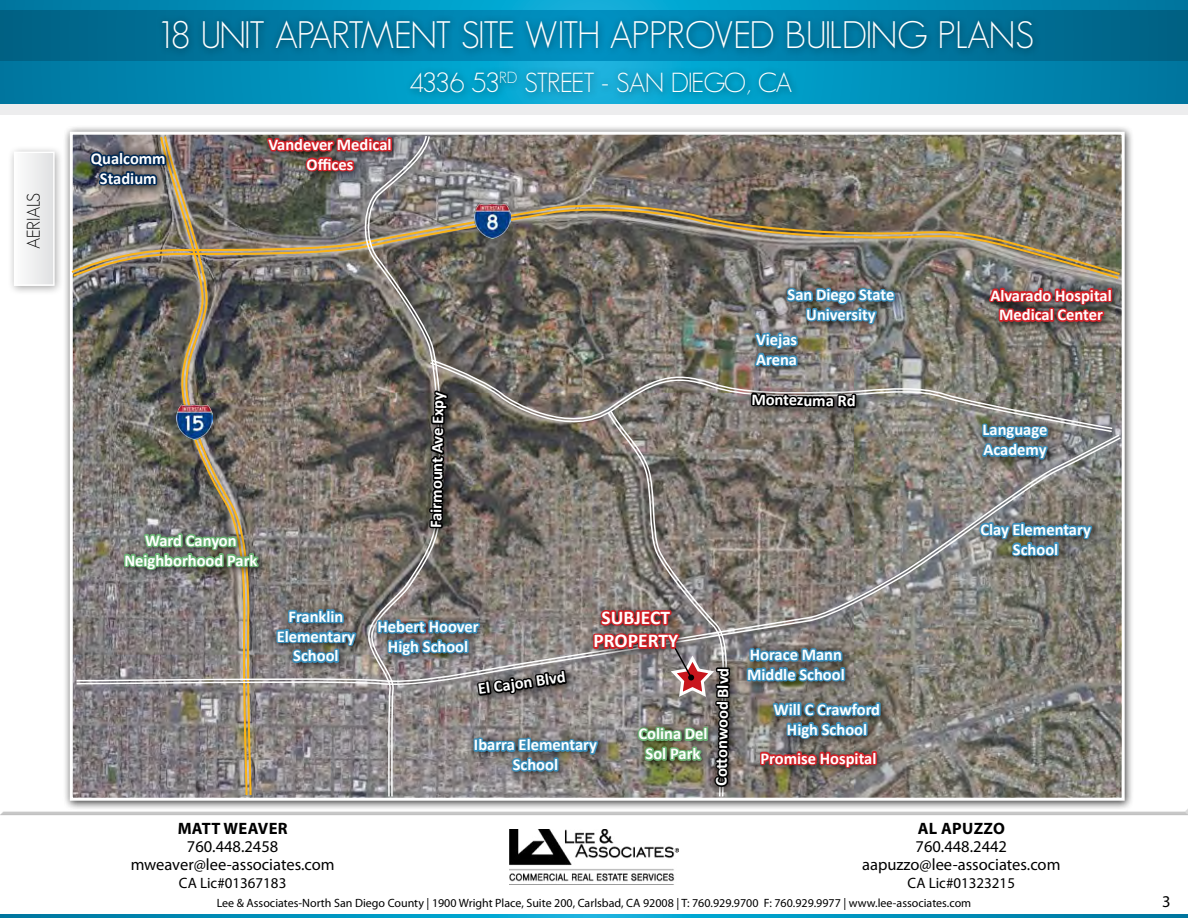
<style>
.page{position:relative;width:1188px;height:918px;background:#fff}
.page>*{position:absolute;margin:0;border:0;box-sizing:border-box;transform-origin:0 0}
.t1{font:300 37.5px "Geosans";letter-spacing:-.05em;color:#fff}
.t2{font:300 27px "Geosans";letter-spacing:-.05em;color:#fff}
.t3{font:700 19.5px/23.4px "Calibri";color:#fff;text-align:center}
.t4{font:300 18px "Geosans";letter-spacing:-.025em;color:#000}
.t5{font:700 16.5px/19.8px "Calibri";color:#fff;text-align:center}
.t6{font:16.5px/18px "Myriad Pro";color:#000;text-align:center}
.t7{font:700 16.5px "Myriad Pro";letter-spacing:.02em;color:#000}
.t8{font:15px "Myriad Pro";color:#000}
.t9{font:12px "Myriad Pro";color:#000}
</style>
<div class="page">
<div style="left:0;top:801px;width:1188px;height:17px;background:#000;opacity:.3"></div>
<svg style="left:0;top:915px;width:1188px;height:3px;background:#0393bd"></svg>
<svg style="left:0;top:0;width:1188px;height:104px;background:#0088b2"></svg>
<svg style="left:0;top:10px;width:1188px;height:51px;background:#006b90"></svg>
<div style="left:0;top:104px;width:1188px;height:11px;background:#ededee"></div>
<img style="left:509px;top:830px;width:170px;height:55px">
<div style="left:156px;top:14px;width:885px;height:44px;background:#000;opacity:.55"></div>
<div style="left:7px;top:145px;width:57px;height:151px;background:#000;opacity:.35"></div>
<div style="left:15px;top:152px;width:39px;height:133px;background:#eeefef"></div>
<div style="left:14px;top:152px;width:41px;height:134px;border:2px solid #fff"></div>
<div style="left:63px;top:125px;width:1071px;height:685px;background:#000;opacity:.75"></div>
<img style="left:74px;top:136px;width:1047px;height:661px">
<img style="left:71px;top:205px;width:1050px;height:75px">
<svg style="left:75px;top:436px;width:1048px;height:252px;background:#86837c"></svg>
<svg style="left:898px;top:361px;width:215px;height:79px;background:#88877f"></svg>
<svg style="left:606px;top:789px;width:120px;height:9px"></svg>
<div style="left:780px;top:281px;width:125px;height:53px;background:#000;opacity:.75"></div>
<div style="left:84px;top:145px;width:92px;height:50px;background:#000;opacity:.75"></div>
<div style="left:973px;top:516px;width:128px;height:49px;background:#000;opacity:.75"></div>
<svg style="left:977px;top:520px;width:117px;height:39px;background:#5d7d88"></svg>
<div style="left:976px;top:417px;width:81px;height:52px;background:#000;opacity:.75"></div>
<svg style="left:980px;top:421px;width:71px;height:55px;background:#5f7c89"></svg>
<div style="left:983px;top:281px;width:139px;height:50px;background:#000;opacity:.75"></div>
<img style="left:988px;top:273px;width:126px;height:61px">
<div style="left:709px;top:661px;width:30px;height:135px;background:#000;opacity:.75"></div>
<img style="left:88px;top:49px;width:810px;height:740px">
<p class="t4" style="left:24px;top:249px;width:58px;rotate:-90deg">AERIALS</p>
<h1 class="t1" style="left:156px;top:14px;width:880px">18 UNIT APARTMENT SITE WITH APPROVED BUILDING PLANS</h1>
<p class="t5" style="left:91px;top:149px;width:76px">Qualcomm<br>Stadium</p>
<p class="t5" style="left:268px;top:135px;width:125px">Vandever Medical<br>Offices</p>
<h2 class="t2" style="left:409px;top:68px;width:385px">4336 53<sup>RD</sup> STREET - SAN DIEGO, CA</h2>
<p class="t5" style="left:124px;top:531px;width:135px">Ward Canyon<br>Neighborhood Park</p>
<p class="t5" style="left:277px;top:606px;width:80px">Franklin<br>Elementary<br>School</p>
<p class="t5" style="left:426px;top:528px;width:137px;rotate:-89deg">Fairmount Ave Expy</p>
<p class="t5" style="left:788px;top:285px;width:108px">San Diego State<br>University</p>
<p class="t5" style="left:756px;top:330px;width:43px;text-align:left">Viejas<br>Arena</p>
<p class="t5" style="left:752px;top:389px;width:106px;rotate:1deg">Montezuma Rd</p>
<p class="t5" style="left:378px;top:617px;width:103px">Hebert Hoover<br>High School</p>
<p class="t5" style="left:477px;top:679px;width:90px;rotate:-8deg">El Cajon Blvd</p>
<p class="t3" style="left:593px;top:606px;width:86px">SUBJECT<br>PROPERTY</p>
<p class="t5" style="left:474px;top:735px;width:124px">Ibarra Elementary<br>School</p>
<p class="t5" style="left:638px;top:724px;width:71px">Colina Del<br>Sol Park</p>
<p class="t5" style="left:711px;top:786px;width:120px;rotate:-89deg">Cott onwood Blvd</p>
<p class="t5" style="left:747px;top:645px;width:99px;text-align:left">Horace Mann<br>Middle School</p>
<p class="t5" style="left:774px;top:699px;width:108px">Will C Crawford<br>High School</p>
<p class="t5" style="left:760px;top:748px;width:117px">Promise Hospital</p>
<p class="t5" style="left:990px;top:285px;width:123px">Alvarado Hospital<br>Medical Center</p>
<p class="t5" style="left:983px;top:420px;width:66px;text-align:left">Language<br>Academy</p>
<p class="t5" style="left:980px;top:519px;width:112px">Clay Elementary<br>School</p>
<p class="t7" style="left:178px;top:818px;width:111px">MATT WEAVER</p>
<p class="t6" style="left:131px;top:837px;width:205px">760.448.2458 mweaver@lee-associates.com</p>
<p class="t8" style="left:179px;top:874px;width:109px">CA Lic#01367183</p>
<p class="t7" style="left:918px;top:818px;width:89px">AL APUZZO</p>
<p class="t6" style="left:862px;top:837px;width:200px">760.448.2442 aapuzzo@lee-associates.com</p>
<p class="t8" style="left:908px;top:874px;width:109px">CA Lic#01323215</p>
<p class="t9" style="left:217px;top:896px;width:756px">Lee &amp; Associates-North San Diego County | 1900 Wright Place, Suite 200, Carlsbad, CA 92008 | T: 760.929.9700 F: 760.929.9977 | www.lee-associates.com</p>
<p class="t6" style="left:1162px;top:892px;width:10px">3</p>
</div>
